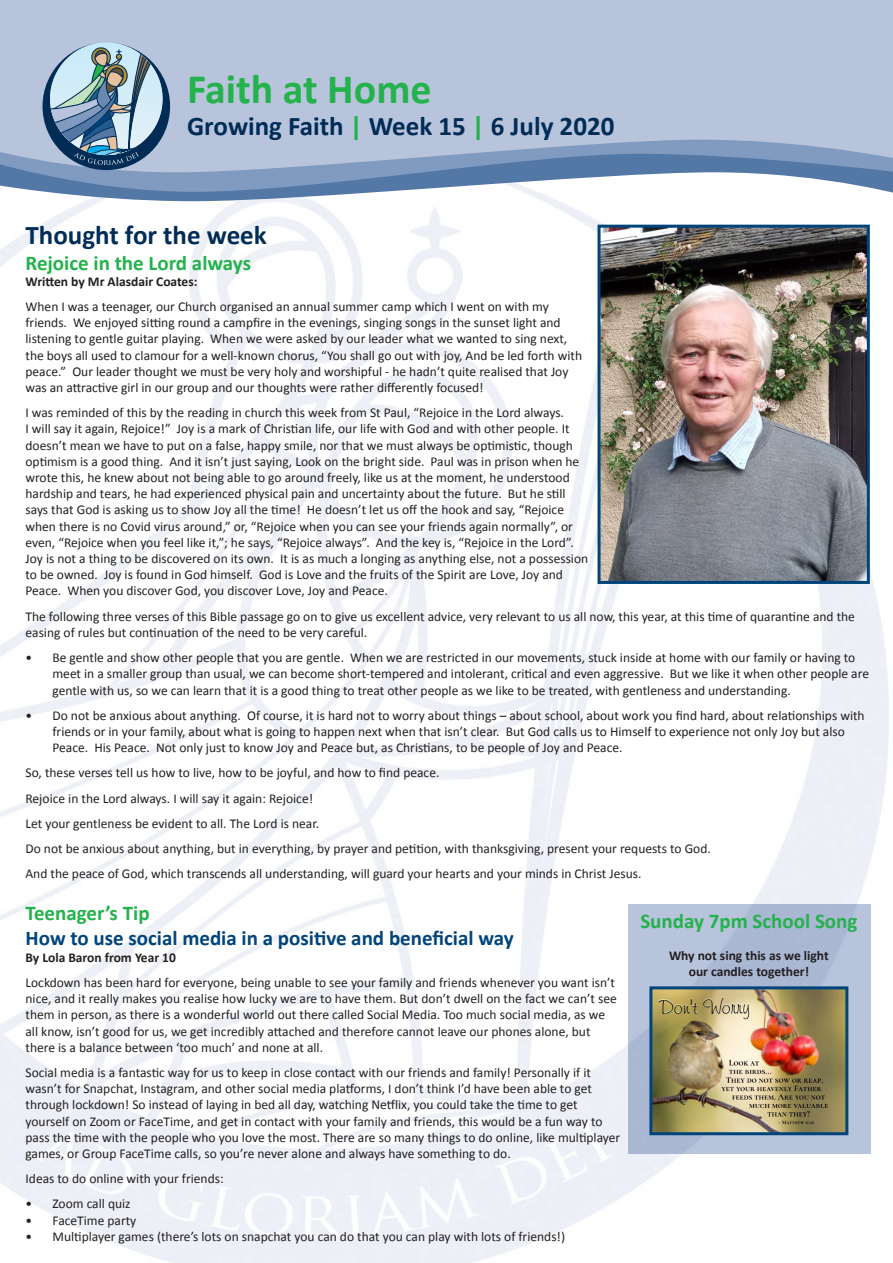
<style>
.page{position:relative;width:893px;height:1263px;background:#fff}
.page>*{position:absolute;margin:0;border:0;box-sizing:border-box;transform-origin:0 0}
.t1{font:700 42px "Calibri";color:#23b24b}
.t2{font:700 27px "Calibri";color:#002c55}
.t3{font:700 21px "Calibri";color:#23b24b}
.t4{font:700 21px "Calibri";color:#00447b}
.t5{font:13.5px/16.2px "Calibri";color:#231f20}
.t6{font:700 13.5px "Calibri";color:#231f20}
.s1{color:#23b24b}
</style>
<div class="page">
<svg style="left:47px;top:192px;width:846px;height:9px"></svg>
<svg style="left:0;top:172px;width:893px;height:20px"></svg>
<svg style="left:0;top:0;width:893px;height:172px;background:#b0bed8"></svg>
<svg style="left:43px;top:43px;width:127px;height:127px;background:#849fb4"></svg>
<img style="left:601px;top:229px;width:265px;height:351px">
<div style="left:597px;top:225px;width:273px;height:359px;border:3px solid #00447b"></div>
<img style="left:653px;top:990px;width:191px;height:141px">
<div style="left:649px;top:986px;width:199px;height:149px;border:3px solid #00447b"></div>
<p class="t1" style="left:187px;top:59px;width:246px">Faith at Home</p>
<p class="t2" style="left:187px;top:107px;width:429px">Growing Faith <span class="s1">|</span> Week 15 <span class="s1">|</span> 6 July 2020</p>
<p class="t2" style="left:26px;top:216px;width:243px">Thought for the week</p>
<p class="t3" style="left:26px;top:248px;width:227px">Rejoice in the Lord always</p>
<p class="t6" style="left:26px;top:272px;width:174px">Written by Mr Alasdair Coates:</p>
<p class="t5" style="left:26px;top:298px;width:558px">When I was a teenager, our Church organised an annual summer camp which I went on with my friends. We enjoyed sitting round a campfire in the evenings, singing songs in the sunset light and listening to gentle guitar playing. When we were asked by our leader what we wanted to sing next, the boys all used to clamour for a well-known chorus, “You shall go out with joy, And be led forth with peace.” Our leader thought we must be very holy and worshipful - he hadn’t quite realised that Joy was an attractive girl in our group and our thoughts were rather differently focused!</p>
<p class="t5" style="left:26px;top:404px;width:564px">I was reminded of this by the reading in church this week from St Paul, “Rejoice in the Lord always.<br>I will say it again, Rejoice!” Joy is a mark of Christian life, our life with God and with other people. It doesn’t mean we have to put on a false, happy smile, nor that we must always be optimistic, though optimism is a good thing. And it isn’t just saying, Look on the bright side. Paul was in prison when he wrote this, he knew about not being able to go around freely, like us at the moment, he understood hardship and tears, he had experienced physical pain and uncertainty about the future. But he still says that God is asking us to show Joy all the time! He doesn’t let us off the hook and say, “Rejoice when there is no Covid virus around,” or, “Rejoice when you can see your friends again normally”, or even, “Rejoice when you feel like it,”; he says, “Rejoice always”. And the key is, “Rejoice in the Lord”.<br>Joy is not a thing to be discovered on its own. It is as much a longing as anything else, not a possession to be owned. Joy is found in God himself. God is Love and the fruits of the Spirit are Love, Joy and Peace. When you discover God, you discover Love, Joy and Peace.</p>
<p class="t5" style="left:26px;top:608px;width:831px">The following three verses of this Bible passage go on to give us excellent advice, very relevant to us all now, this year, at this time of quarantine and the easing of rules but continuation of the need to be very careful.</p>
<p class="t5" style="left:53px;top:649px;width:818px;text-indent:-27px">• Be gentle and show other people that you are gentle. When we are restricted in our movements, stuck inside at home with our family or having to meet in a smaller group than usual, we can become short-tempered and intolerant, critical and even aggressive. But we like it when other people are gentle with us, so we can learn that it is a good thing to treat other people as we like to be treated, with gentleness and understanding.</p>
<p class="t5" style="left:53px;top:707px;width:814px;text-indent:-27px">• Do not be anxious about anything. Of course, it is hard not to worry about things – about school, about work you find hard, about relationships with friends or in your family, about what is going to happen next when that isn’t clear. But God calls us to Himself to experience not only Joy but also<br>Peace. His Peace. Not only just to know Joy and Peace but, as Christians, to be people of Joy and Peace.</p>
<p class="t5" style="left:26px;top:764px;width:415px">So, these verses tell us how to live, how to be joyful, and how to find peace.</p>
<p class="t5" style="left:26px;top:789px;width:289px">Rejoice in the Lord always. I will say it again: Rejoice!</p>
<p class="t5" style="left:26px;top:815px;width:295px">Let your gentleness be evident to all. The Lord is near.</p>
<p class="t5" style="left:26px;top:840px;width:687px">Do not be anxious about anything, but in everything, by prayer and petition, with thanksgiving, present your requests to God.</p>
<p class="t5" style="left:26px;top:865px;width:617px">And the peace of God, which transcends all understanding, will guard your hearts and your minds in Christ Jesus.</p>
<p class="t3" style="left:640px;top:906px;width:219px">Sunday 7pm School Song</p>
<p class="t6" style="left:669px;top:946px;width:161px">Why not sing this as we light</p>
<p class="t6" style="left:689px;top:962px;width:122px">our candles together!</p>
<p class="t3" style="left:26px;top:898px;width:126px">Teenager’s Tip</p>
<p class="t4" style="left:26px;top:924px;width:490px">How to use social media in a positive and beneficial way</p>
<p class="t6" style="left:26px;top:948px;width:152px">By Lola Baron from Year 10</p>
<p class="t5" style="left:26px;top:974px;width:593px">Lockdown has been hard for everyone, being unable to see your family and friends whenever you want isn’t nice, and it really makes you realise how lucky we are to have them. But don’t dwell on the fact we can’t see them in person, as there is a wonderful world out there called Social Media. Too much social media, as we</p>
<p class="t5" style="left:26px;top:1022px;width:566px">all know, isn’t good for us, we get incredibly attached and therefore cannot leave our phones alone, but</p>
<p class="t5" style="left:26px;top:1039px;width:299px">there is a balance between ‘too much’ and none at all.</p>
<p class="t5" style="left:26px;top:1064px;width:567px">Social media is a fantastic way for us to keep in close contact with our friends and family! Personally if it</p>
<p class="t5" style="left:26px;top:1080px;width:568px">wasn’t for Snapchat, Instagram, and other social media platforms, I don’t think I’d have been able to get</p>
<p class="t5" style="left:26px;top:1096px;width:554px">through lockdown! So instead of laying in bed all day, watching Netflix, you could take the time to get</p>
<p class="t5" style="left:26px;top:1112px;width:578px">yourself on Zoom or FaceTime, and get in contact with your family and friends, this would be a fun way to</p>
<p class="t5" style="left:26px;top:1129px;width:596px">pass the time with the people who you love the most. There are so many things to do online, like multiplayer games, or Group FaceTime calls, so you’re never alone and always have something to do.</p>
<p class="t5" style="left:26px;top:1170px;width:200px">Ideas to do online with your friends:</p>
<p class="t5" style="left:26px;top:1195px;width:107px">• Zoom call quiz</p>
<p class="t5" style="left:26px;top:1211px;width:112px">• FaceTime party</p>
<p class="t5" style="left:26px;top:1228px;width:541px">• Multiplayer games (there’s lots on snapchat you can do that you can play with lots of friends!)</p>
</div>
